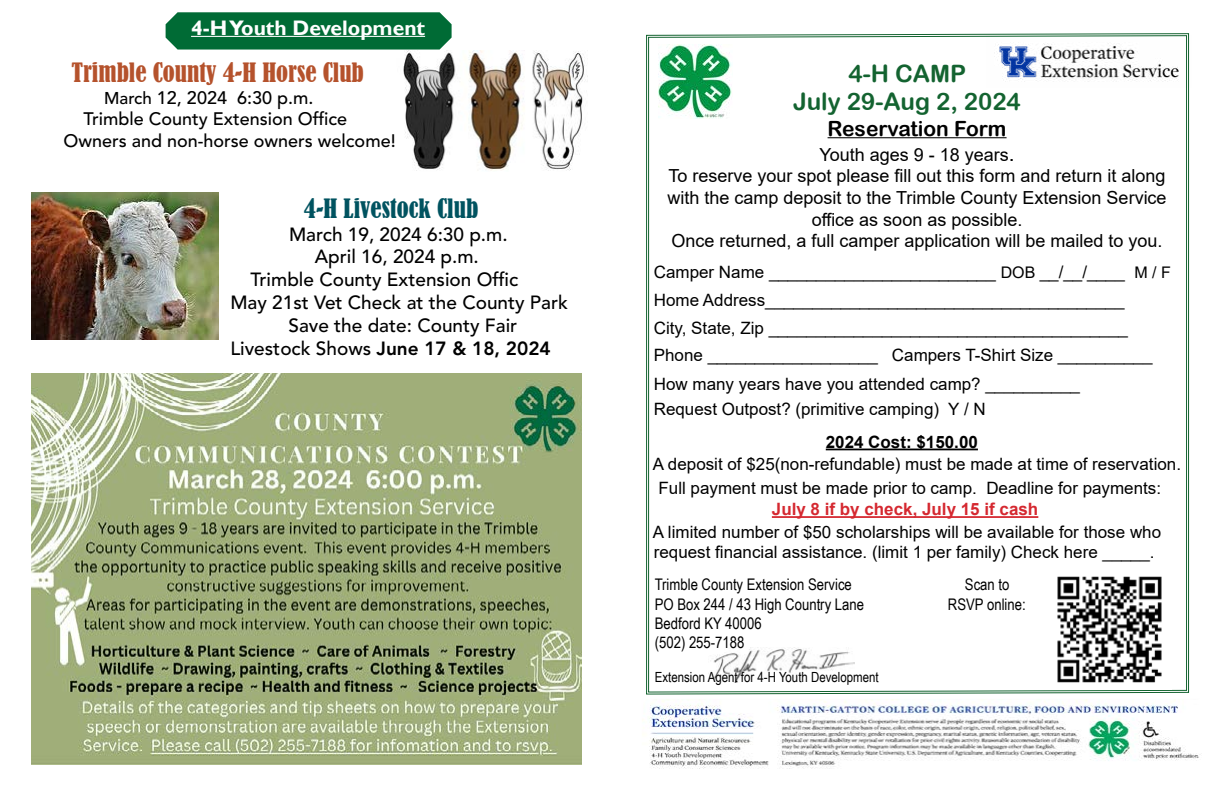
<style>
.page{position:relative;width:1224px;height:792px;background:#fff}
.page>*{position:absolute;margin:0;border:0;box-sizing:border-box;transform-origin:0 0}
.t1{font:condensed 25px "Bernard";color:#b5522c}
.t2{font:condensed 25px "Bernard";color:#005360}
.t3{font:24px/28.8px "Arial Rounded MT Bold";color:#136330;text-align:center}
.t4{font:700 21px "Gill Sans";color:#fff}
.t5{font:21px "Arial Rounded MT Bold";color:#000}
.t6{font:500 19px "Avenir LT Std";color:#000}
.t7{font:18px/21.6px "Arial";color:#000;text-align:center}
.t8{font:500 18px "Avenir LT Std";color:#000}
.t9{font:17px/27.9px "Arial";color:#000}
.t10{font:700 17px "Arial";color:#d52830}
.t11{font:700 17px "Arial";color:#000}
.t12{font:16px/19.2px "Arial Narrow";color:#000}
.t13{font:14px "Arial Narrow";color:#000}
.s1{font-size:17px}
.s2{font-weight:800}
.s3{font-size:21px}
.s4{font-size:16px}
</style>
<div class="page">
<img style="left:31px;top:373px;width:550px;height:391px">
<svg style="left:166px;top:12px;width:286px;height:38px;background:#0c723f"></svg>
<hr style="left:191px;top:36px;width:234px;height:1px;background:#fff">
<img style="left:403px;top:51px;width:185px;height:120px">
<img style="left:31px;top:192px;width:187px;height:148px">
<svg style="left:648px;top:35px;width:540px;height:658px"></svg>
<img style="left:658px;top:45px;width:75px;height:74px">
<img style="left:987px;top:35px;width:203px;height:52px">
<img style="left:642px;top:699px;width:558px;height:70px">
<img style="left:1043px;top:567px;width:129px;height:123px">
<p class="t4" style="left:191px;top:15px;width:236px">4-H Youth Development</p>
<h1 class="t1" style="left:71px;top:58px;width:294px">Trimble County 4-H Horse Club</h1>
<p class="t8" style="left:104px;top:87px;width:211px"><span class="s1">March</span> 12, 2024 6:30 p.m.</p>
<p class="t8" style="left:84px;top:109px;width:265px">Trimble County Extension Office</p>
<p class="t8" style="left:64px;top:130px;width:334px">Owners and non-horse owners welcome!</p>
<h1 class="t2" style="left:304px;top:194px;width:176px">4-H Livestock Club</h1>
<p class="t6" style="left:289px;top:223px;width:220px">March 19, 2024 6:30 p.m.</p>
<p class="t6" style="left:315px;top:246px;width:166px">April 16, 2024 p.m.</p>
<p class="t6" style="left:250px;top:269px;width:269px">Trimble County Extension Offic</p>
<p class="t6" style="left:230px;top:292px;width:339px">May 21st Vet Check at the County Park</p>
<p class="t6" style="left:289px;top:314px;width:230px">Save the date: County Fair</p>
<p class="t6" style="left:230px;top:337px;width:322px">Livestock Shows <span class="s2">June 17 &amp; 18, 2024</span></p>
<h2 class="t3" style="left:793px;top:58px;width:229px">4-H CAMP<br>July 29-Aug 2, 2024</h2>
<p class="t5" style="left:828px;top:116px;width:180px">Reservation Form</p>
<p class="t7" style="left:667px;top:144px;width:501px">Youth ages 9 - 18 years<span class="s3">.<br></span>To reserve your spot please fill out this form and return it along with the camp deposit to the Trimble County Extension Service office as soon as possible.<br>Once returned, a full camper application will be mailed to you.</p>
<p class="t9" style="left:654px;top:258px;width:518px">Camper Name ________________________ <span class="s4">DOB</span> __/__/____ <span class="s4">M / F </span>Home Address______________________________________<br>City, State, Zip ______________________________________ Phone __________________ Campers T-Shirt Size __________ How many years have you attended camp? __________</p>
<p class="t9" style="left:654px;top:395px;width:333px">Request Outpost? (primitive camping) Y / N</p>
<p class="t11" style="left:826px;top:430px;width:154px">2024 Cost: $150.00</p>
<p class="t9" style="left:659px;top:452px;width:524px;line-height:23.8px;text-indent:-6px">A deposit of $25(non-refundable) must be made at time of reservation.<br>Full payment must be made prior to camp. Deadline for payments:</p>
<p class="t10" style="left:772px;top:497px;width:268px">July 8 if by check, July 15 if cash</p>
<p class="t9" style="left:653px;top:521px;width:510px;line-height:20.4px">A limited number of $50 scholarships will be available for those who request financial assistance. (limit 1 per family) Check here _____.</p>
<p class="t12" style="left:655px;top:575px;width:199px">Trimble County Extension Service</p>
<p class="t12" style="left:965px;top:575px;width:46px">Scan to</p>
<p class="t12" style="left:655px;top:594px;width:211px">PO Box 244 / 43 High Country Lane</p>
<p class="t12" style="left:948px;top:594px;width:79px">RSVP online:</p>
<p class="t12" style="left:655px;top:613px;width:109px">Bedford KY 40006 (502) 255-7188</p>
<p class="t13" style="left:655px;top:666px;width:226px">Extension Agent for 4-H Youth Development</p>
</div>
